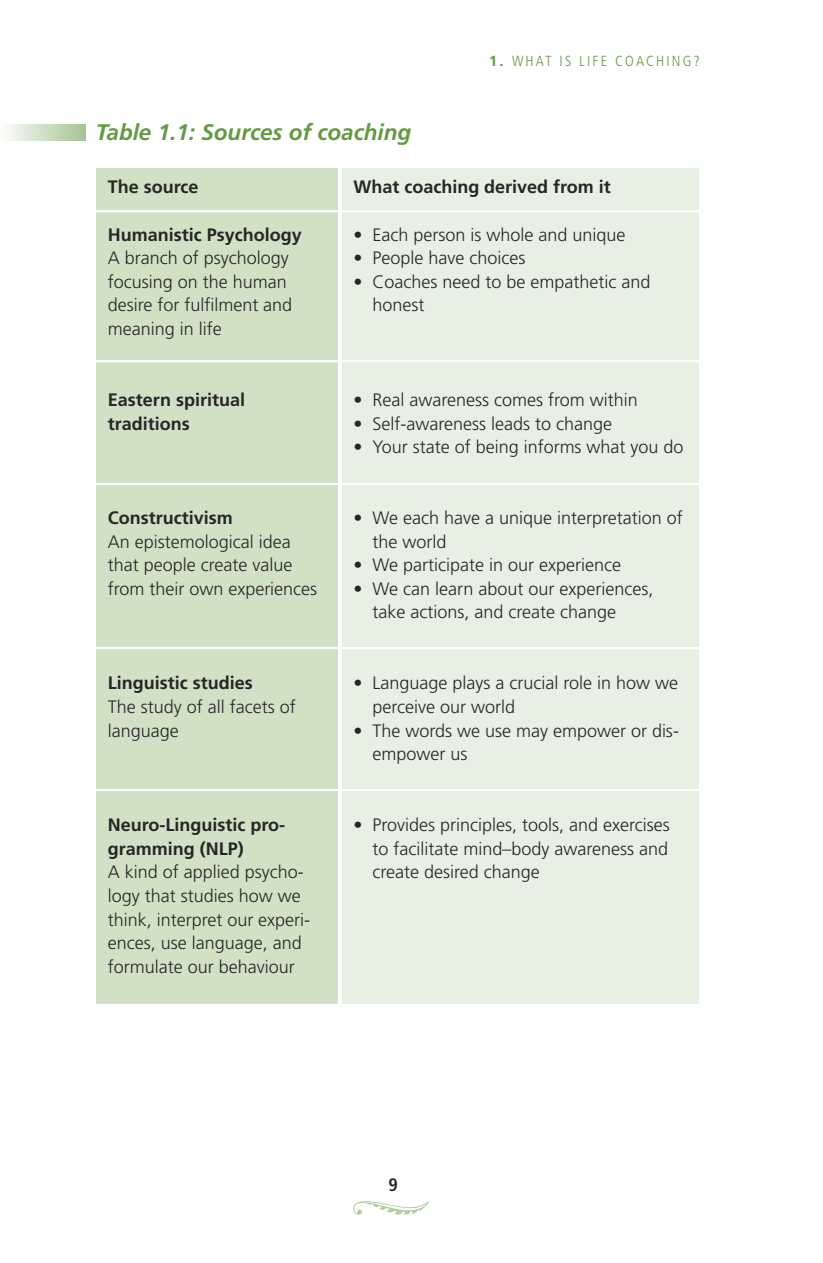
<style>
.page{position:relative;width:823px;height:1263px;background:#fff}
.page>*{position:absolute;margin:0;border:0;box-sizing:border-box;transform-origin:0 0}
.t1{font:76.5px "Arabesque MT Three";color:#b3cea2}
.t2{font:italic 700 22.5px "Frutiger";color:#639a42}
.t3{font:300 18px/23.6px "Frutiger";color:#272627}
.t4{font:700 18px/23.6px "Frutiger";color:#272627}
.t5{font:700 condensed 18px "Frutiger";color:#272627}
.t6{font:300 condensed 14.62px "Frutiger";letter-spacing:.15em;color:#639a42}
.s1{font-weight:700;font-stretch:normal}
</style>
<div class="page">
<div style="left:0;top:124px;width:85px;height:16px;background:linear-gradient(to right,#fdfefc,#a5c593)"></div>
<div style="left:97px;top:168px;width:241px;height:836px;background:#d0e1c6"></div>
<div style="left:342px;top:168px;width:356px;height:836px;background:#e8f0e3"></div>
<hr style="left:94px;top:360px;width:612px;height:2px;background:#fff">
<hr style="left:94px;top:210px;width:612px;height:2px;background:#fff">
<hr style="left:94px;top:483px;width:612px;height:2px;background:#fff">
<hr style="left:94px;top:647px;width:612px;height:2px;background:#fff">
<hr style="left:94px;top:789px;width:612px;height:2px;background:#fff">
<p class="t2" style="left:96px;top:123px;width:317px">Table 1.1: Sources of coaching</p>
<p class="t6" style="left:489px;top:55px;width:212px"><span class="s1">1.</span> WHAT IS LIFE COACHING?</p>
<p class="t4" style="left:108px;top:177px;width:92px">The source</p>
<p class="t4" style="left:108px;top:224px;width:195px">Humanistic Psychology</p>
<p class="t3" style="left:108px;top:247px;width:186px">A branch of psychology focusing on the human desire for fulfilment and meaning in life</p>
<p class="t4" style="left:108px;top:389px;width:139px">Eastern spiritual traditions</p>
<p class="t4" style="left:108px;top:507px;width:126px">Constructivism</p>
<p class="t3" style="left:108px;top:531px;width:211px">An epistemological idea that people create value from their own experiences</p>
<p class="t4" style="left:108px;top:673px;width:146px">Linguistic studies</p>
<p class="t3" style="left:108px;top:696px;width:189px">The study of all facets of language</p>
<p class="t4" style="left:108px;top:814px;width:179px">Neuro-Linguistic pro&shy;gramming (NLP)</p>
<p class="t3" style="left:108px;top:862px;width:204px">A kind of applied psycho&shy;logy that studies how we think, interpret our experi&shy;ences, use language, and formulate our behaviour</p>
<p class="t4" style="left:353px;top:177px;width:259px">What coaching derived from it</p>
<p class="t3" style="left:353px;top:224px;width:273px">• Each person is whole and unique</p>
<p class="t3" style="left:353px;top:247px;width:174px">• People have choices</p>
<p class="t3" style="left:372px;top:271px;width:279px;text-indent:-19px">• Coaches need to be empathetic and honest</p>
<p class="t3" style="left:353px;top:389px;width:286px">• Real awareness comes from within</p>
<p class="t3" style="left:353px;top:413px;width:260px">• Self-awareness leads to change</p>
<p class="t3" style="left:353px;top:436px;width:332px">• Your state of being informs what you do</p>
<p class="t3" style="left:372px;top:507px;width:311px;text-indent:-19px">• We each have a unique interpretation of the world</p>
<p class="t3" style="left:353px;top:555px;width:269px">• We participate in our experience</p>
<p class="t3" style="left:372px;top:578px;width:282px;text-indent:-19px">• We can learn about our experiences, take actions, and create change</p>
<p class="t3" style="left:372px;top:673px;width:307px;text-indent:-19px">• Language plays a crucial role in how we perceive our world</p>
<p class="t3" style="left:372px;top:720px;width:308px;text-indent:-19px">• The words we use may empower or dis&shy;empower us</p>
<p class="t3" style="left:372px;top:814px;width:299px;text-align:justify;text-indent:-19px">• Provides principles, tools, and exercises to facilitate mind–body awareness and create desired change</p>
<p class="t5" style="left:388px;top:1178px;width:11px">9</p>
<h1 class="t1" style="left:353px;top:1175px;width:78px">-</h1>
</div>
